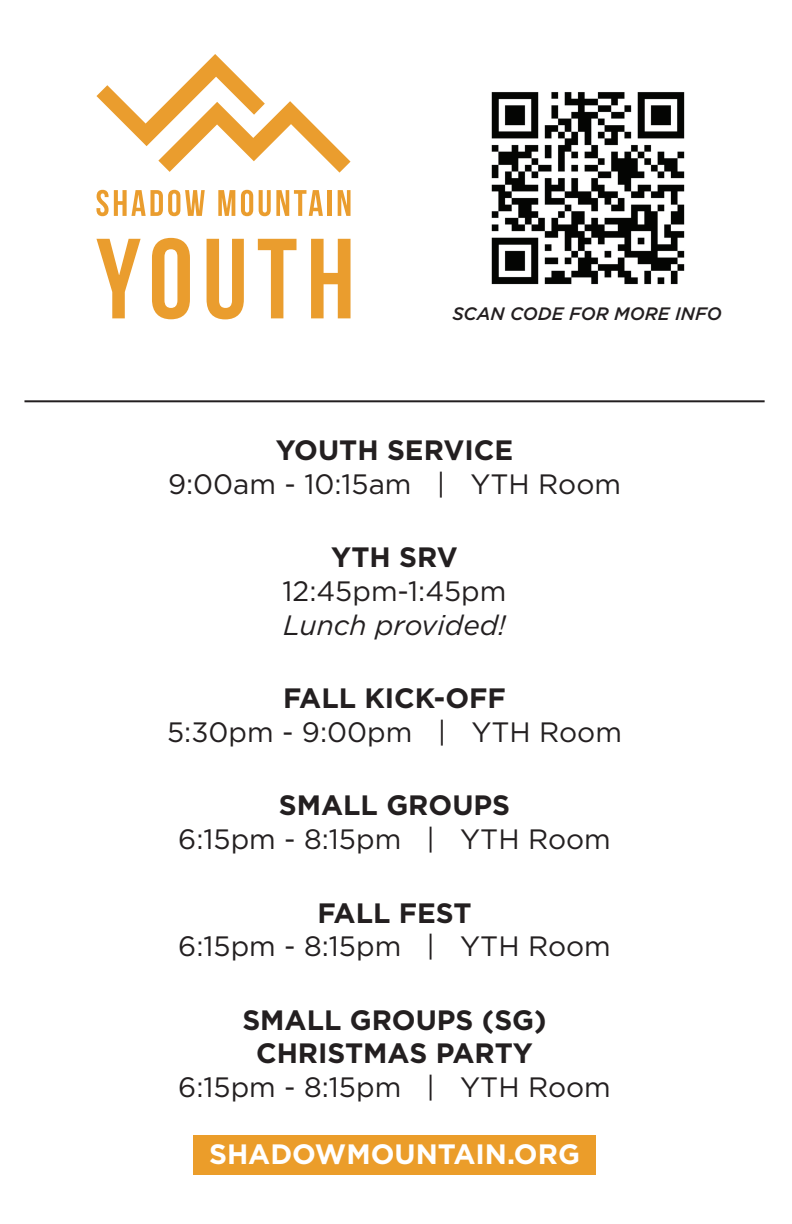
<style>
.page{position:relative;width:792px;height:1224px;background:#fff}
.page>*{position:absolute;margin:0;border:0;box-sizing:border-box;transform-origin:0 0}
.t1{font:28px "Gotham";color:#231f20}
.t2{font:700 28px/33.6px "Gotham";color:#231f20;text-align:center}
.t3{font:700 28px "Gotham";color:#fff}
.t4{font:italic 28px "Gotham";color:#231f20}
.t5{font:italic 500 18px "Gotham";color:#231f20}
</style>
<div class="page">
<div style="left:193px;top:1135px;width:403px;height:40px;background:#eb9d2a"></div>
<img style="left:491px;top:92px;width:194px;height:193px">
<svg style="left:96px;top:54px;width:255px;height:119px"></svg>
<svg style="left:96px;top:239px;width:45px;height:79px"></svg>
<svg style="left:152px;top:238px;width:38px;height:81px"></svg>
<svg style="left:207px;top:239px;width:37px;height:80px"></svg>
<svg style="left:258px;top:239px;width:39px;height:79px"></svg>
<svg style="left:311px;top:239px;width:40px;height:79px"></svg>
<svg style="left:96px;top:190px;width:109px;height:26px"></svg>
<svg style="left:218px;top:190px;width:17px;height:26px"></svg>
<svg style="left:241px;top:190px;width:12px;height:26px"></svg>
<svg style="left:259px;top:190px;width:64px;height:26px"></svg>
<hr style="left:328px;top:190px;width:4px;height:26px;background:#ea9d2e">
<svg style="left:338px;top:190px;width:13px;height:26px"></svg>
<hr style="left:24px;top:400px;width:741px;height:2px;background:#231f20">
<p class="t5" style="left:452px;top:302px;width:271px">SCAN CODE FOR MORE INFO</p>
<p class="t2" style="left:276px;top:433px;width:239px">YOUTH SERVICE</p>
<p class="t1" style="left:168px;top:466px;width:455px">9:00am - 10:15am | YTH Room</p>
<p class="t2" style="left:331px;top:540px;width:128px">YTH SRV</p>
<p class="t1" style="left:283px;top:573px;width:225px">12:45pm-1:45pm</p>
<p class="t4" style="left:283px;top:607px;width:224px">Lunch provided!</p>
<p class="t2" style="left:283px;top:681px;width:224px">FALL KICK-OFF</p>
<p class="t1" style="left:167px;top:714px;width:456px">5:30pm - 9:00pm | YTH Room</p>
<p class="t2" style="left:279px;top:789px;width:233px">SMALL GROUPS</p>
<p class="t1" style="left:178px;top:821px;width:434px">6:15pm - 8:15pm | YTH Room</p>
<p class="t2" style="left:317px;top:896px;width:156px">FALL FEST</p>
<p class="t1" style="left:178px;top:928px;width:434px">6:15pm - 8:15pm | YTH Room</p>
<p class="t2" style="left:242px;top:1003px;width:306px">SMALL GROUPS (SG)<br>CHRISTMAS PARTY</p>
<p class="t1" style="left:178px;top:1069px;width:434px">6:15pm - 8:15pm | YTH Room</p>
<p class="t3" style="left:209px;top:1136px;width:372px">SHADOWMOUNTAIN.ORG</p>
</div>
